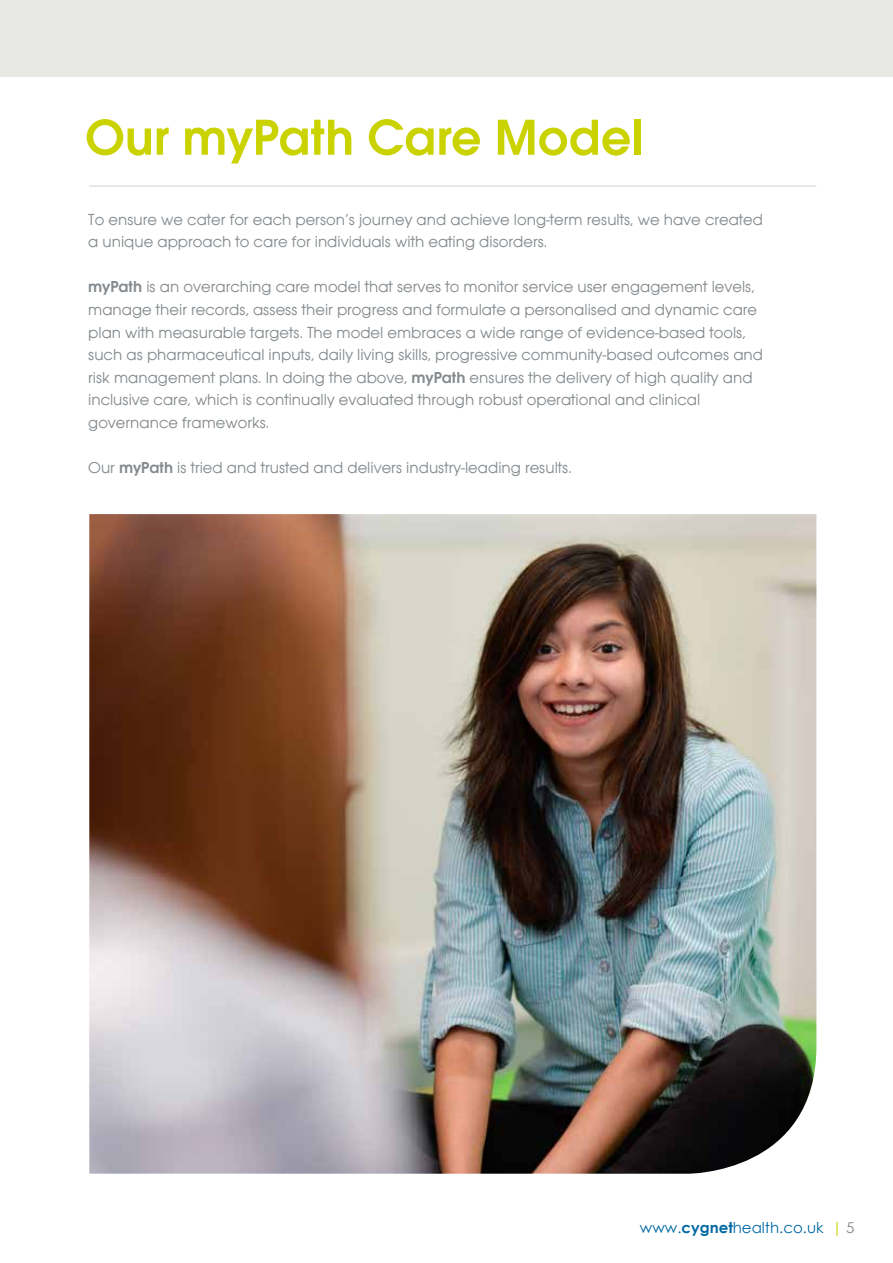
<style>
.page{position:relative;width:893px;height:1263px;background:#fff}
.page>*{position:absolute;margin:0;border:0;box-sizing:border-box;transform-origin:0 0}
.t1{font:600 52.5px "Avant Garde ITC";color:#cad200}
.t2{font:16.5px/22.5px "Avant Garde ITC";color:#848a8e}
.t3{font:15px "Century Gothic";color:#0068a3}
.s1{font-weight:600}
.s2{font-weight:700}
.s3{color:#cad200}
.s4{color:#848a8e}
</style>
<div class="page">
<div style="left:0;top:0;width:893px;height:77px;background:#e8e8e5"></div>
<img style="left:89px;top:514px;width:727px;height:660px">
<hr style="left:89px;top:185px;width:727px;height:2px;background:#848a8e">
<h1 class="t1" style="left:85px;top:107px;width:560px">Our myPath Care Model</h1>
<p class="t2" style="left:88px;top:208px;width:676px">To ensure we cater for each person’s journey and achieve long-term results, we have created a unique approach to care for individuals with eating disorders.</p>
<p class="t2" style="left:88px;top:276px;width:676px"><span class="s1">myPath</span> is an overarching care model that serves to monitor service user engagement levels, manage their records, assess their progress and formulate a personalised and dynamic care plan with measurable targets. The model embraces a wide range of evidence-based tools, such as pharmaceutical inputs, daily living skills, progressive community-based outcomes and risk management plans. In doing the above, <span class="s1">myPath</span> ensures the delivery of high quality and inclusive care, which is continually evaluated through robust operational and clinical governance frameworks.</p>
<p class="t2" style="left:88px;top:456px;width:485px">Our <span class="s1">myPath</span> is tried and trusted and delivers industry-leading results.</p>
<p class="t3" style="left:640px;top:1217px;width:216px">www.<span class="s2">cygnet</span>health.co.uk <span class="s3">|</span> <span class="s4">5</span></p>
</div>
